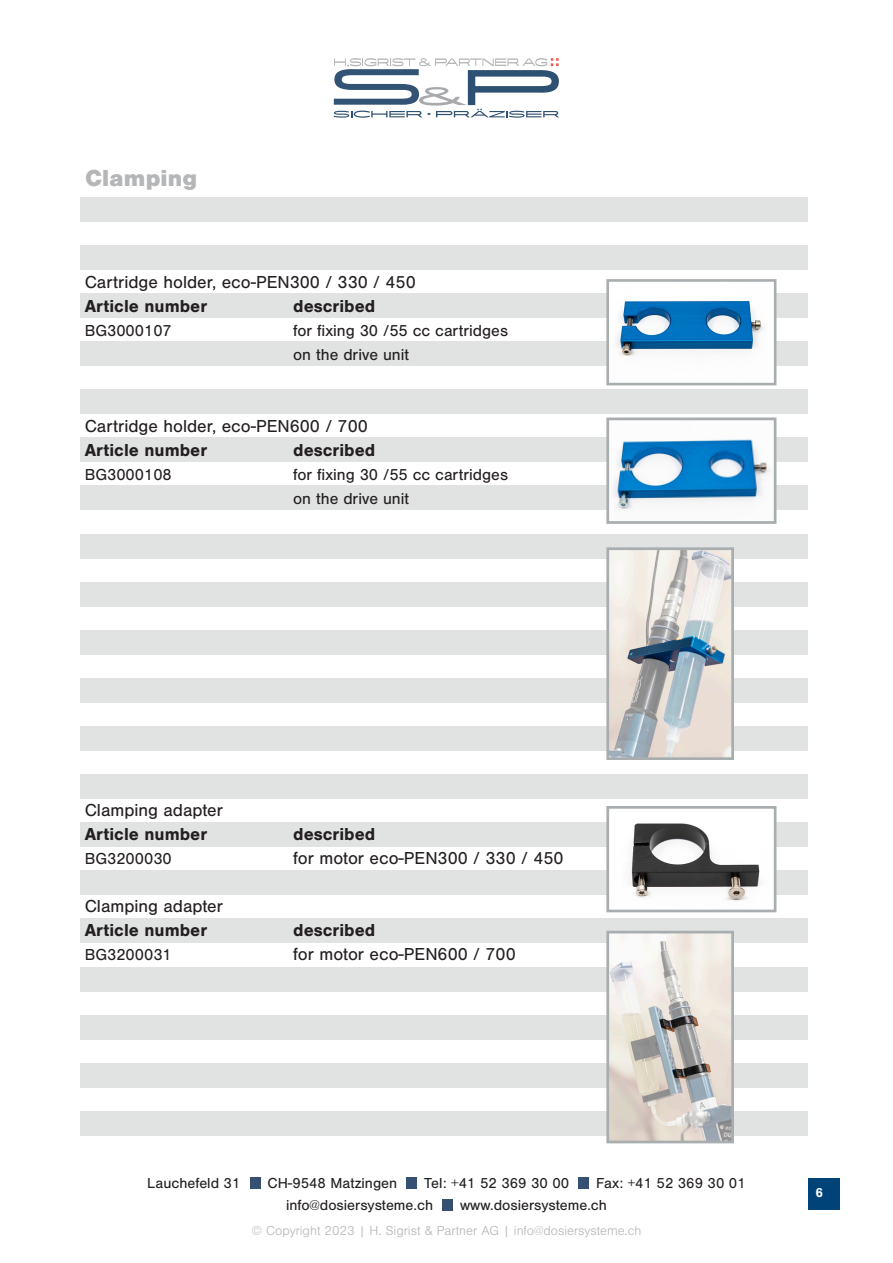
<style>
.page{position:relative;width:893px;height:1263px;background:#fff}
.page>*{position:absolute;margin:0;border:0;box-sizing:border-box;transform-origin:0 0}
.t1{font:900 24px "Nimbus San";color:#b5b6b8}
.t2{font:18px "Nimbus San";color:#231f20}
.t3{font:700 18px "Nimbus San";color:#231f20}
.t4{font:16.5px "Nimbus San";color:#231f20}
.t5{font:15px "Nimbus San";color:#231f20}
.t6{font:300 13.5px "Nimbus San";color:#b5b6b8}
.t7{font:700 13.5px "Nimbus San";color:#fff}
</style>
<div class="page">
<div style="left:808px;top:1178px;width:31px;height:31px;background:#004379"></div>
<div style="left:250px;top:1178px;width:10px;height:11px;background:#355072"></div>
<div style="left:406px;top:1178px;width:11px;height:11px;background:#355072"></div>
<div style="left:442px;top:1199px;width:11px;height:11px;background:#355072"></div>
<div style="left:578px;top:1178px;width:10px;height:11px;background:#355072"></div>
<svg style="left:334px;top:58px;width:225px;height:60px"></svg>
<div style="left:81px;top:293px;width:727px;height:24px;background:#e1e2e2"></div>
<div style="left:81px;top:197px;width:727px;height:24px;background:#e1e2e2"></div>
<div style="left:81px;top:341px;width:727px;height:25px;background:#e1e2e2"></div>
<div style="left:81px;top:245px;width:727px;height:24px;background:#e1e2e2"></div>
<div style="left:81px;top:390px;width:727px;height:24px;background:#e1e2e2"></div>
<div style="left:81px;top:438px;width:727px;height:24px;background:#e1e2e2"></div>
<div style="left:81px;top:486px;width:727px;height:24px;background:#e1e2e2"></div>
<div style="left:81px;top:534px;width:727px;height:24px;background:#e1e2e2"></div>
<div style="left:81px;top:582px;width:727px;height:24px;background:#e1e2e2"></div>
<div style="left:81px;top:630px;width:727px;height:24px;background:#e1e2e2"></div>
<div style="left:81px;top:678px;width:727px;height:24px;background:#e1e2e2"></div>
<div style="left:81px;top:726px;width:727px;height:24px;background:#e1e2e2"></div>
<div style="left:81px;top:774px;width:727px;height:25px;background:#e1e2e2"></div>
<div style="left:81px;top:823px;width:727px;height:24px;background:#e1e2e2"></div>
<div style="left:81px;top:871px;width:727px;height:24px;background:#e1e2e2"></div>
<div style="left:81px;top:919px;width:727px;height:24px;background:#e1e2e2"></div>
<div style="left:81px;top:967px;width:727px;height:24px;background:#e1e2e2"></div>
<div style="left:81px;top:1015px;width:727px;height:24px;background:#e1e2e2"></div>
<div style="left:81px;top:1063px;width:727px;height:24px;background:#e1e2e2"></div>
<div style="left:81px;top:1111px;width:727px;height:24px;background:#e1e2e2"></div>
<img style="left:610px;top:438px;width:162px;height:72px">
<div style="left:606px;top:417px;width:170px;height:107px;border:3px solid #a8aeb0"></div>
<img style="left:610px;top:823px;width:162px;height:78px">
<div style="left:606px;top:806px;width:170px;height:106px;border:3px solid #a8aeb0"></div>
<img style="left:610px;top:293px;width:162px;height:73px">
<div style="left:606px;top:279px;width:170px;height:106px;border:3px solid #a8aeb0"></div>
<img style="left:610px;top:551px;width:120px;height:205px">
<div style="left:606px;top:547px;width:128px;height:213px;border:3px solid #a8aeb0"></div>
<img style="left:610px;top:935px;width:120px;height:204px">
<div style="left:606px;top:931px;width:128px;height:212px;border:3px solid #a8aeb0"></div>
<p class="t1" style="left:85px;top:164px;width:113px">Clamping</p>
<p class="t2" style="left:85px;top:272px;width:333px">Cartridge holder, eco-PEN300 / 330 / 450</p>
<p class="t3" style="left:85px;top:296px;width:124px">Article number</p>
<p class="t3" style="left:293px;top:296px;width:84px">described</p>
<p class="t4" style="left:85px;top:322px;width:89px">BG3000107</p>
<p class="t4" style="left:293px;top:322px;width:216px">for fixing 30 /55 cc cartridges</p>
<p class="t4" style="left:293px;top:346px;width:117px">on the drive unit</p>
<p class="t2" style="left:85px;top:416px;width:285px">Cartridge holder, eco-PEN600 / 700</p>
<p class="t3" style="left:85px;top:440px;width:124px">Article number</p>
<p class="t3" style="left:293px;top:440px;width:84px">described</p>
<p class="t4" style="left:85px;top:466px;width:89px">BG3000108</p>
<p class="t4" style="left:293px;top:466px;width:216px">for fixing 30 /55 cc cartridges</p>
<p class="t4" style="left:293px;top:490px;width:117px">on the drive unit</p>
<p class="t2" style="left:85px;top:800px;width:140px">Clamping adapter</p>
<p class="t3" style="left:85px;top:824px;width:124px">Article number</p>
<p class="t3" style="left:293px;top:824px;width:84px">described</p>
<p class="t4" style="left:85px;top:850px;width:89px">BG3200030</p>
<p class="t2" style="left:293px;top:848px;width:272px">for motor eco-PEN300 / 330 / 450</p>
<p class="t2" style="left:85px;top:896px;width:140px">Clamping adapter</p>
<p class="t3" style="left:85px;top:920px;width:124px">Article number</p>
<p class="t3" style="left:293px;top:920px;width:84px">described</p>
<p class="t4" style="left:85px;top:946px;width:89px">BG3200031</p>
<p class="t2" style="left:293px;top:944px;width:224px">for motor eco-PEN600 / 700</p>
<p class="t5" style="left:147px;top:1175px;width:95px">Lauchefeld 31</p>
<p class="t5" style="left:267px;top:1175px;width:131px">CH-9548 Matzingen</p>
<p class="t5" style="left:424px;top:1175px;width:146px">Tel: +41 52 369 30 00</p>
<p class="t5" style="left:596px;top:1175px;width:151px">Fax: +41 52 369 30 01</p>
<p class="t5" style="left:286px;top:1196px;width:149px">info@dosiersysteme.ch</p>
<p class="t5" style="left:460px;top:1196px;width:148px">www.dosiersysteme.ch</p>
<p class="t6" style="left:252px;top:1224px;width:391px">© Copyright 2023 | H. Sigrist &amp; Partner AG | info@dosiersysteme.ch</p>
<p class="t7" style="left:815px;top:1184px;width:9px">6</p>
</div>
